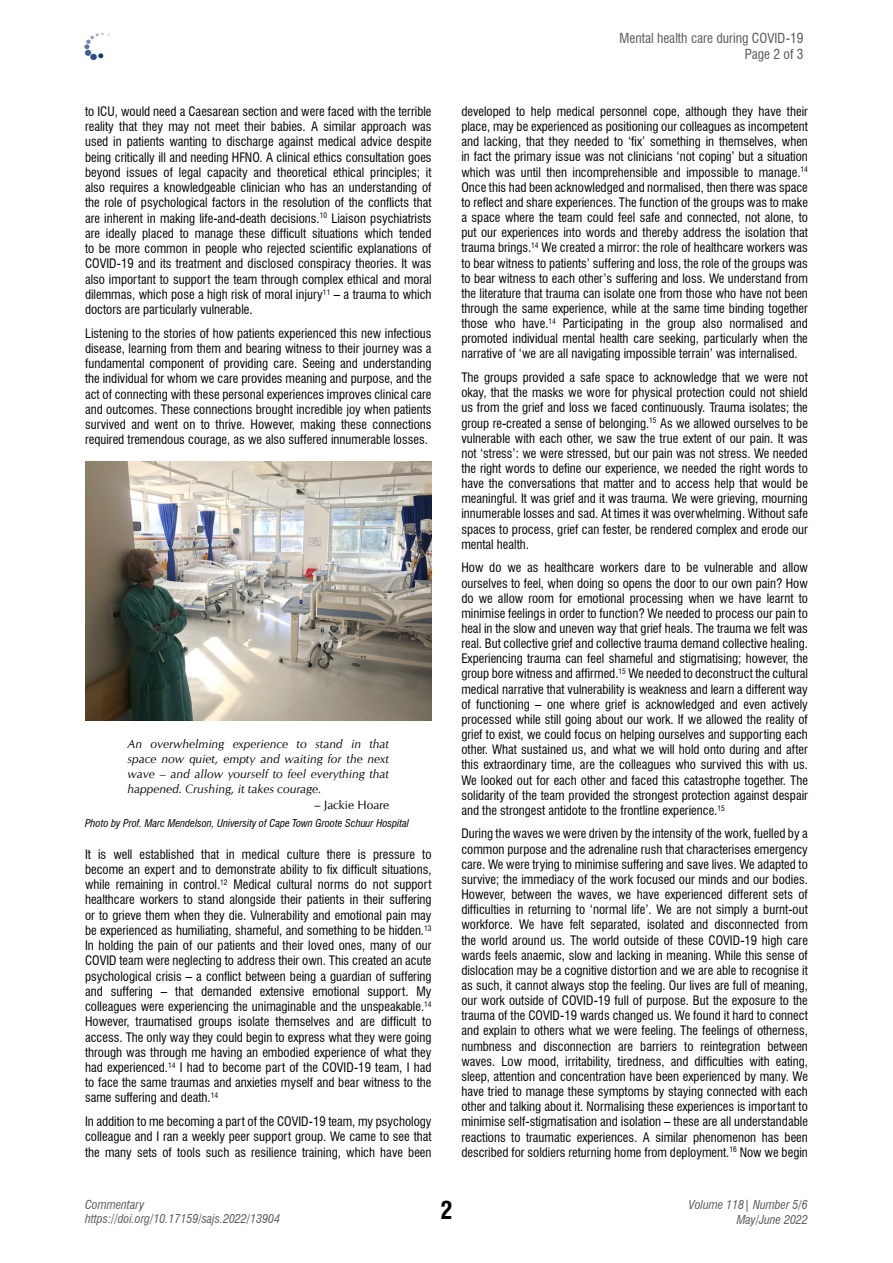
<style>
.page{position:relative;width:893px;height:1263px;background:#fff}
.page>*{position:absolute;margin:0;border:0;box-sizing:border-box;transform-origin:0 0}
.t1{font:700 condensed 24px "Swiss 721 BT";color:#000}
.t2{font:condensed 13.5px/16.2px "Swiss 721 BT";color:#58595b;text-align:right}
.BODY{font:condensed 12.75px/15.1px "Swiss 721 BT";color:#000;text-align:justify}
.QUOTE{font:italic 12px/15.3px "CG Omega";color:#000;text-align:justify}
.t3{font:italic condensed 12px/14.4px "Swiss 721 BT";color:#58595b}
.QUOTE-2{font:12px "CG Omega";color:#000}
.FIG_source{font:italic condensed 10.5px "Swiss 721 BT";color:#000}
</style>
<div class="page">
<img style="left:84px;top:32px;width:26px;height:29px">
<img style="left:85px;top:461px;width:347px;height:259px">
<p class="BODY" style="left:85px;top:104px;width:348px">to ICU, would need a Caesarean section and were faced with the terrible reality that they may not meet their babies. A similar approach was used in patients wanting to discharge against medical advice despite being critically ill and needing HFNO. A clinical ethics consultation goes beyond issues of legal capacity and theoretical ethical principles; it also requires a knowledgeable clinician who has an understanding of the role of psychological factors in the resolution of the conflicts that are inherent in making life-and-death decisions.<sup>10</sup> Liaison psychiatrists are ideally placed to manage these difficult situations which tended to be more common in people who rejected scientific explanations of COVID-19 and its treatment and disclosed conspiracy theories. It was also important to support the team through complex ethical and moral dilemmas, which pose a high risk of moral injury<sup>11</sup> – a trauma to which doctors are particularly vulnerable.</p>
<p class="BODY" style="left:85px;top:325px;width:348px">Listening to the stories of how patients experienced this new infectious disease, learning from them and bearing witness to their journey was a fundamental component of providing care. Seeing and understanding the individual for whom we care provides meaning and purpose, and the act of connecting with these personal experiences improves clinical care and outcomes. These connections brought incredible joy when patients survived and went on to thrive. However, making these connections required tremendous courage, as we also suffered innumerable losses.</p>
<p class="QUOTE" style="left:128px;top:736px;width:263px">An overwhelming experience to stand in that space now quiet, empty and waiting for the next wave – and allow yourself to feel everything that happened. Crushing, it takes courage.</p>
<p class="QUOTE-2" style="left:314px;top:797px;width:76px">– Jackie Hoare</p>
<p class="FIG_source" style="left:85px;top:816px;width:325px">Photo by Prof. Marc Mendelson, University of Cape Town Groote Schuur Hospital</p>
<p class="BODY" style="left:85px;top:846px;width:348px">It is well established that in medical culture there is pressure to become an expert and to demonstrate ability to fix difficult situations, while remaining in control.<sup>12</sup> Medical cultural norms do not support healthcare workers to stand alongside their patients in their suffering or to grieve them when they die. Vulnerability and emotional pain may be experienced as humiliating, shameful, and something to be hidden.<sup>13<br></sup>In holding the pain of our patients and their loved ones, many of our COVID team were neglecting to address their own. This created an acute psychological crisis – a conflict between being a guardian of suffering and suffering – that demanded extensive emotional support. My colleagues were experiencing the unimaginable and the unspeakable.<sup>14<br></sup>However, traumatised groups isolate themselves and are difficult to access. The only way they could begin to express what they were going through was through me having an embodied experience of what they had experienced.<sup>14</sup> I had to become part of the COVID-19 team, I had to face the same traumas and anxieties myself and bear witness to the same suffering and death.<sup>14</sup></p>
<p class="BODY" style="left:85px;top:1114px;width:348px">In addition to me becoming a part of the COVID-19 team, my psychology colleague and I ran a weekly peer support group. We came to see that the many sets of tools such as resilience training, which have been</p>
<p class="t2" style="left:619px;top:30px;width:186px">Mental health care during COVID-19<br>Page 2 of 3</p>
<p class="BODY" style="left:461px;top:104px;width:348px">developed to help medical personnel cope, although they have their place, may be experienced as positioning our colleagues as incompetent and lacking, that they needed to ‘fix’ something in themselves, when in fact the primary issue was not clinicians ‘not coping’ but a situation which was until then incomprehensible and impossible to manage.<sup>14<br></sup>Once this had been acknowledged and normalised, then there was space to reflect and share experiences. The function of the groups was to make a space where the team could feel safe and connected, not alone, to put our experiences into words and thereby address the isolation that trauma brings.<sup>14</sup> We created a mirror: the role of healthcare workers was to bear witness to patients’ suffering and loss, the role of the groups was to bear witness to each other’s suffering and loss. We understand from the literature that trauma can isolate one from those who have not been through the same experience, while at the same time binding together those who have.<sup>14</sup> Participating in the group also normalised and promoted individual mental health care seeking, particularly when the narrative of ‘we are all navigating impossible terrain’ was internalised.</p>
<p class="BODY" style="left:461px;top:370px;width:348px">The groups provided a safe space to acknowledge that we were not okay, that the masks we wore for physical protection could not shield us from the grief and loss we faced continuously. Trauma isolates; the group re-created a sense of belonging.<sup>15</sup> As we allowed ourselves to be vulnerable with each other, we saw the true extent of our pain. It was not ‘stress’: we were stressed, but our pain was not stress. We needed the right words to define our experience, we needed the right words to have the conversations that matter and to access help that would be meaningful. It was grief and it was trauma. We were grieving, mourning innumerable losses and sad. At times it was overwhelming. Without safe spaces to process, grief can fester, be rendered complex and erode our mental health.</p>
<p class="BODY" style="left:461px;top:560px;width:348px">How do we as healthcare workers dare to be vulnerable and allow ourselves to feel, when doing so opens the door to our own pain? How do we allow room for emotional processing when we have learnt to minimise feelings in order to function? We needed to process our pain to heal in the slow and uneven way that grief heals. The trauma we felt was real. But collective grief and collective trauma demand collective healing.<br>Experiencing trauma can feel shameful and stigmatising; however, the group bore witness and affirmed.<sup>15</sup> We needed to deconstruct the cultural medical narrative that vulnerability is weakness and learn a different way of functioning – one where grief is acknowledged and even actively processed while still going about our work. If we allowed the reality of grief to exist, we could focus on helping ourselves and supporting each other. What sustained us, and what we will hold onto during and after this extraordinary time, are the colleagues who survived this with us.<br>We looked out for each other and faced this catastrophe together. The solidarity of the team provided the strongest protection against despair and the strongest antidote to the frontline experience.<sup>15</sup></p>
<p class="BODY" style="left:461px;top:826px;width:348px">During the waves we were driven by the intensity of the work, fuelled by a common purpose and the adrenaline rush that characterises emergency care. We were trying to minimise suffering and save lives. We adapted to survive; the immediacy of the work focused our minds and our bodies.<br>However, between the waves, we have experienced different sets of difficulties in returning to ‘normal life’. We are not simply a burnt-out workforce. We have felt separated, isolated and disconnected from the world around us. The world outside of these COVID-19 high care wards feels anaemic, slow and lacking in meaning. While this sense of dislocation may be a cognitive distortion and we are able to recognise it as such, it cannot always stop the feeling. Our lives are full of meaning, our work outside of COVID-19 full of purpose. But the exposure to the trauma of the COVID-19 wards changed us. We found it hard to connect and explain to others what we were feeling. The feelings of otherness, numbness and disconnection are barriers to reintegration between waves. Low mood, irritability, tiredness, and difficulties with eating, sleep, attention and concentration have been experienced by many. We have tried to manage these symptoms by staying connected with each other and talking about it. Normalising these experiences is important to minimise self-stigmatisation and isolation – these are all understandable reactions to traumatic experiences. A similar phenomenon has been described for soldiers returning home from deployment.<sup>16</sup> Now we begin</p>
<p class="t3" style="left:85px;top:1197px;width:197px">Commentary https://doi.org/10.17159/sajs.2022/13904</p>
<p class="t3" style="left:689px;top:1198px;width:121px;text-align:right">Volume 118| Number 5/6<br>May/June 2022</p>
<h1 class="t1" style="left:440px;top:1195px;width:13px">2</h1>
</div>
